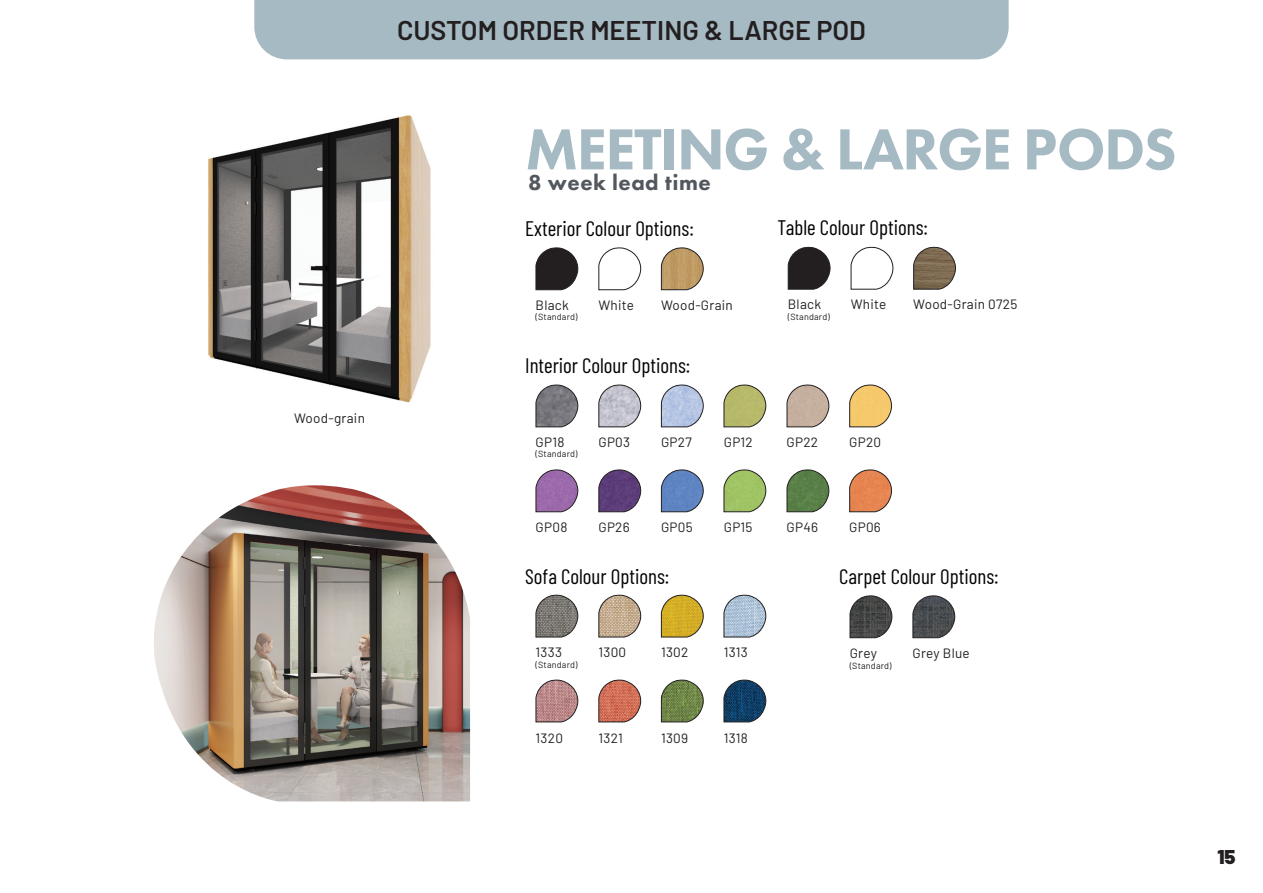
<style>
.page{position:relative;width:1263px;height:893px;background:#fff}
.page>*{position:absolute;margin:0;border:0;box-sizing:border-box;transform-origin:0 0}
.t1{font:800 60px "Futura PT";letter-spacing:-.025em;color:#a6bac3}
.t2{font:600 27px "Barlow";color:#231f20}
.t3{font:800 22.5px "Futura PT";letter-spacing:.02em;color:#53575e}
.t4{font:21px "Barlow Condensed";color:#040503}
.t5{font:900 19.95px "Barlow";color:#231f20}
.t6{font:13.5px "Barlow";letter-spacing:.02em;color:#231f20}
.t7{font:9px "Barlow";letter-spacing:.02em;color:#231f20}
</style>
<div class="page">
<div style="left:254px;top:0;width:755px;height:59px;background:#a6bac3"></div>
<img style="left:154px;top:485px;width:316px;height:316px">
<img style="left:208px;top:115px;width:223px;height:288px">
<svg style="left:535px;top:247px;width:43px;height:43px"></svg>
<svg style="left:598px;top:247px;width:43px;height:43px"></svg>
<svg style="left:661px;top:247px;width:43px;height:43px"></svg>
<svg style="left:849px;top:595px;width:43px;height:43px"></svg>
<svg style="left:912px;top:595px;width:43px;height:43px"></svg>
<svg style="left:535px;top:384px;width:43px;height:44px"></svg>
<svg style="left:598px;top:384px;width:43px;height:44px"></svg>
<svg style="left:786px;top:384px;width:43px;height:44px"></svg>
<svg style="left:661px;top:384px;width:43px;height:44px"></svg>
<svg style="left:723px;top:384px;width:43px;height:44px"></svg>
<svg style="left:849px;top:384px;width:43px;height:44px"></svg>
<svg style="left:535px;top:469px;width:43px;height:43px"></svg>
<svg style="left:598px;top:469px;width:43px;height:43px"></svg>
<svg style="left:786px;top:469px;width:43px;height:43px"></svg>
<svg style="left:661px;top:469px;width:43px;height:43px"></svg>
<svg style="left:723px;top:469px;width:43px;height:43px"></svg>
<svg style="left:849px;top:469px;width:43px;height:43px"></svg>
<svg style="left:787px;top:246px;width:43px;height:44px"></svg>
<svg style="left:850px;top:246px;width:43px;height:44px"></svg>
<svg style="left:913px;top:246px;width:43px;height:44px"></svg>
<svg style="left:535px;top:594px;width:43px;height:44px"></svg>
<svg style="left:598px;top:594px;width:43px;height:44px"></svg>
<svg style="left:661px;top:594px;width:43px;height:44px"></svg>
<svg style="left:723px;top:594px;width:43px;height:44px"></svg>
<svg style="left:535px;top:679px;width:43px;height:44px"></svg>
<svg style="left:598px;top:679px;width:43px;height:44px"></svg>
<svg style="left:661px;top:679px;width:43px;height:44px"></svg>
<svg style="left:723px;top:679px;width:43px;height:44px"></svg>
<p class="t2" style="left:397px;top:10px;width:470px">CUSTOM ORDER MEETING &amp; LARGE POD</p>
<p class="t6" style="left:294px;top:408px;width:72px">Wood-grain</p>
<p class="t1" style="left:525px;top:112px;width:653px">MEETING &amp; LARGE PODS</p>
<p class="t3" style="left:528px;top:168px;width:184px">8 week lead time</p>
<p class="t4" style="left:525px;top:213px;width:170px">Exterior Colour Options:</p>
<p class="t4" style="left:777px;top:213px;width:152px">Table Colour Options:</p>
<p class="t6" style="left:536px;top:295px;width:35px">Black</p>
<p class="t7" style="left:536px;top:311px;width:43px">(Standard)</p>
<p class="t6" style="left:598px;top:295px;width:37px">White</p>
<p class="t6" style="left:661px;top:295px;width:73px">Wood-Grain</p>
<p class="t4" style="left:525px;top:350px;width:167px">Interior Colour Options:</p>
<p class="t6" style="left:788px;top:294px;width:35px">Black</p>
<p class="t7" style="left:788px;top:310px;width:43px">(Standard)</p>
<p class="t6" style="left:851px;top:294px;width:37px">White</p>
<p class="t6" style="left:913px;top:294px;width:106px">Wood-Grain 0725</p>
<p class="t6" style="left:536px;top:432px;width:30px">GP18</p>
<p class="t7" style="left:536px;top:448px;width:43px">(Standard)</p>
<p class="t6" style="left:598px;top:432px;width:33px">GP03</p>
<p class="t6" style="left:661px;top:432px;width:32px">GP27</p>
<p class="t6" style="left:724px;top:432px;width:31px">GP12</p>
<p class="t6" style="left:787px;top:432px;width:33px">GP22</p>
<p class="t6" style="left:849px;top:432px;width:33px">GP20</p>
<p class="t6" style="left:536px;top:518px;width:33px">GP08</p>
<p class="t6" style="left:598px;top:518px;width:33px">GP26</p>
<p class="t6" style="left:661px;top:518px;width:33px">GP05</p>
<p class="t6" style="left:724px;top:518px;width:30px">GP15</p>
<p class="t6" style="left:787px;top:518px;width:33px">GP46</p>
<p class="t6" style="left:849px;top:518px;width:33px">GP06</p>
<p class="t4" style="left:525px;top:561px;width:146px">Sofa Colour Options:</p>
<p class="t4" style="left:839px;top:561px;width:161px">Carpet Colour Options:</p>
<p class="t6" style="left:536px;top:642px;width:28px">1333</p>
<p class="t7" style="left:536px;top:658px;width:43px">(Standard)</p>
<p class="t6" style="left:598px;top:642px;width:29px">1300</p>
<p class="t6" style="left:661px;top:642px;width:29px">1302</p>
<p class="t6" style="left:724px;top:642px;width:26px">1313</p>
<p class="t6" style="left:536px;top:728px;width:29px">1320</p>
<p class="t6" style="left:598px;top:728px;width:26px">1321</p>
<p class="t6" style="left:661px;top:728px;width:29px">1309</p>
<p class="t6" style="left:724px;top:728px;width:26px">1318</p>
<p class="t6" style="left:850px;top:644px;width:29px">Grey</p>
<p class="t7" style="left:850px;top:659px;width:43px">(Standard)</p>
<p class="t6" style="left:912px;top:644px;width:59px">Grey Blue</p>
<h3 class="t5" style="left:1217px;top:841px;width:20px">15</h3>
</div>
